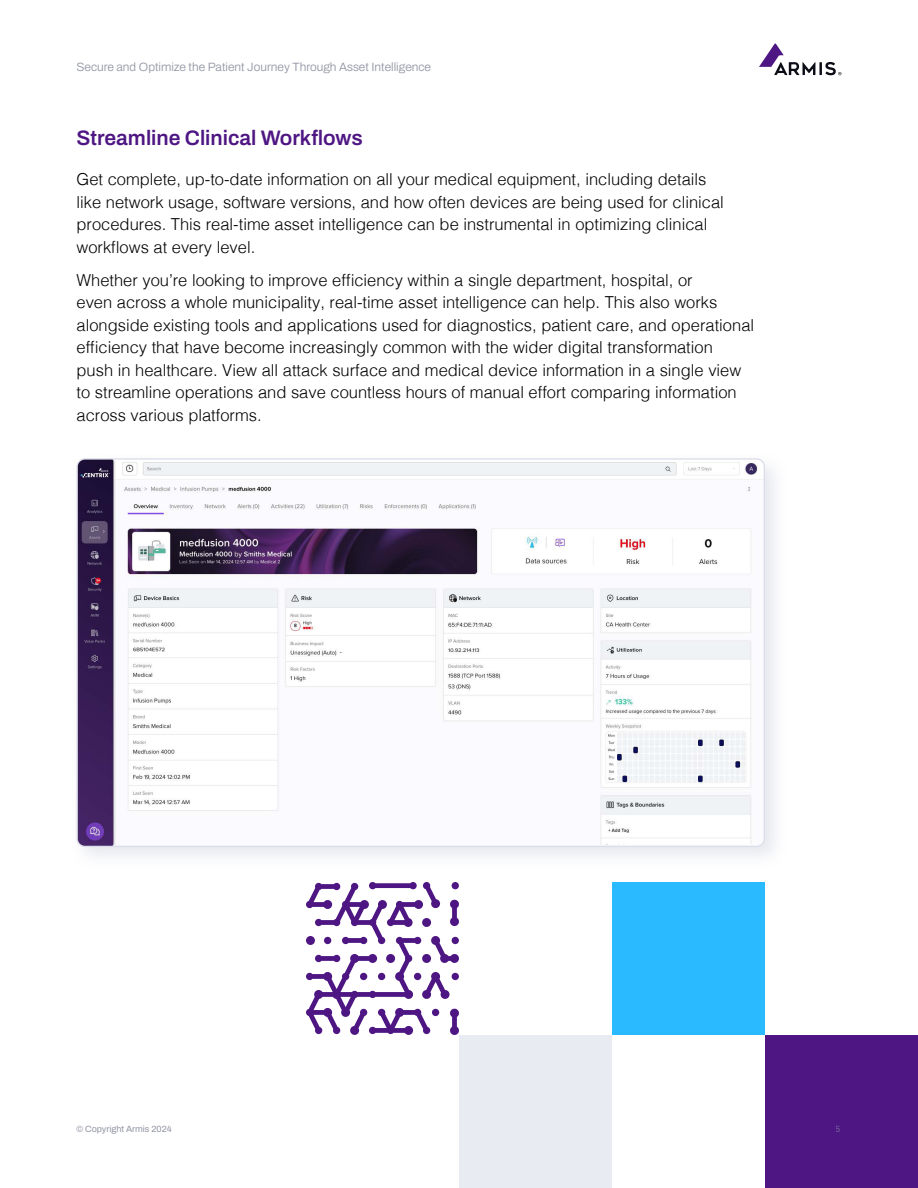
<style>
.page{position:relative;width:918px;height:1188px;background:#fff}
.page>*{position:absolute;margin:0;border:0;box-sizing:border-box;transform-origin:0 0}
.t1{font:600 21px "Archivo";color:#4e1683}
.Body_main{font:300 16.5px/22.5px "Helvetica";color:#000}
.t2{font:300 12px "Archivo";color:#9295a4}
.t3{font:9px "Archivo";color:#9295a4}
</style>
<div class="page">
<svg style="left:759px;top:44px;width:82px;height:31px"></svg>
<div style="left:70px;top:451px;width:718px;height:419px;background:#dbdde8;opacity:.65"></div>
<img style="left:77px;top:459px;width:687px;height:387px">
<div style="left:612px;top:882px;width:153px;height:153px;background:#2abaff"></div>
<div style="left:765px;top:1035px;width:153px;height:153px;background:#4e1683"></div>
<div style="left:459px;top:1035px;width:153px;height:153px;background:#e9ebf2"></div>
<svg style="left:306px;top:882px;width:153px;height:153px"></svg>
<p class="t2" style="left:76px;top:58px;width:356px">Secure and Optimize the Patient Journey Through Asset Intelligence</p>
<h2 class="t1" style="left:76px;top:122px;width:288px">Streamline Clinical Workflows</h2>
<p class="Body_main" style="left:76px;top:167px;width:649px">Get complete, up-to-date information on all your medical equipment, including details like network usage, software versions, and how often devices are being used for clinical procedures. This real-time asset intelligence can be instrumental in optimizing clinical workflows at every level.</p>
<p class="Body_main" style="left:76px;top:268px;width:679px">Whether you’re looking to improve efficiency within a single department, hospital, or<br>even across a whole municipality, real-time asset intelligence can help. This also works alongside existing tools and applications used for diagnostics, patient care, and operational efficiency that have become increasingly common with the wider digital transformation<br>push in healthcare. View all attack surface and medical device information in a single view to streamline operations and save countless hours of manual effort comparing information across various platforms.</p>
<p class="t3" style="left:76px;top:1122px;width:97px">© Copyright Armis 2024</p>
<p class="t3" style="left:836px;top:1122px;width:7px">5</p>
</div>
